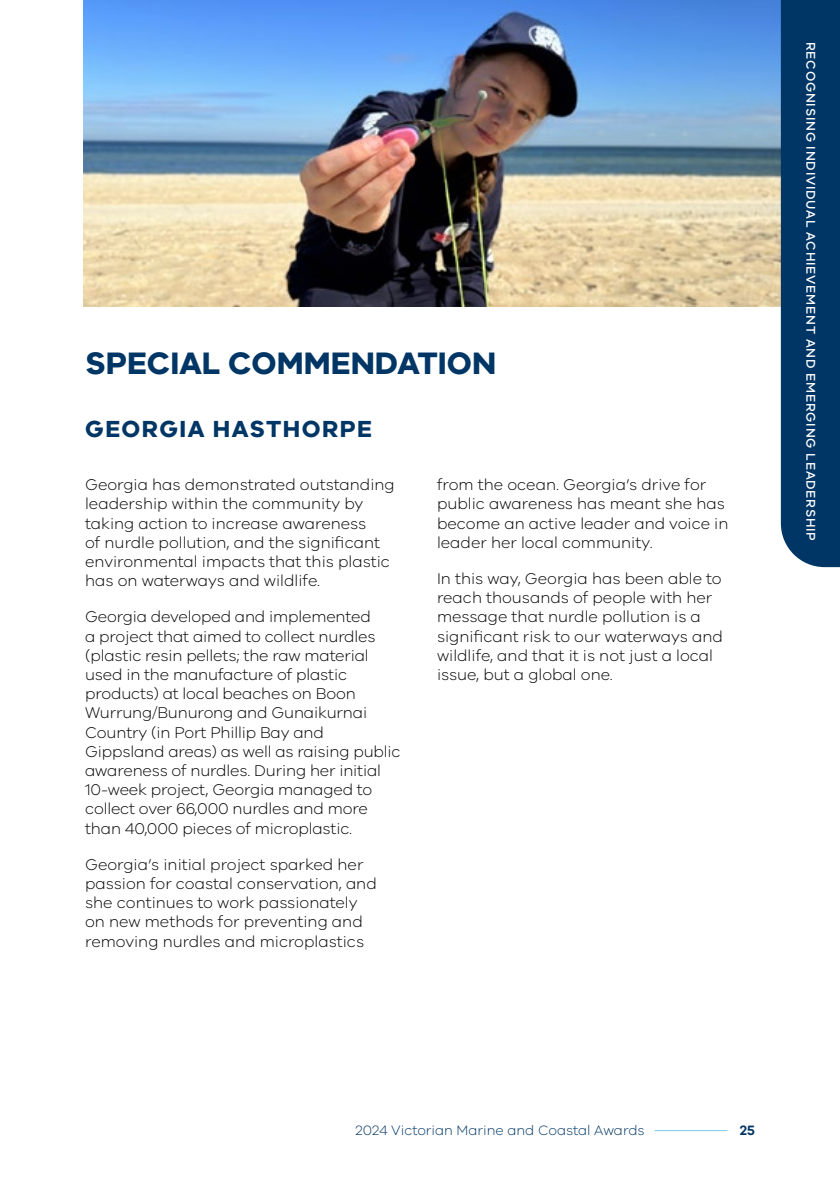
<style>
.page{position:relative;width:840px;height:1191px;background:#fff}
.page>*{position:absolute;margin:0;border:0;box-sizing:border-box;transform-origin:0 0}
.t1{font:700 32px "VIC";color:#003665}
.t2{font:700 24px "VIC";letter-spacing:.06em;color:#003665}
.t3{font:300 16px/19.2px "VIC";color:#000}
.t4{font:300 14px "VIC";color:#003665}
.t5{font:600 14px "VIC";color:#003665}
.t6{font:500 13px "VIC";letter-spacing:.06em;color:#fff}
</style>
<div class="page">
<img style="left:83px;top:0;width:697px;height:306px">
<div style="left:780px;top:0;width:59px;height:567px;background:#003665"></div>
<hr style="left:654px;top:1130px;width:72px;height:1px;background:#76cfe7">
<h1 class="t1" style="left:85px;top:343px;width:412px">SPECIAL COMMENDATION</h1>
<h2 class="t2" style="left:85px;top:414px;width:288px">GEORGIA HASTHORPE</h2>
<p class="t3" style="left:85px;top:474px;width:311px">Georgia has demonstrated outstanding leadership within the community by taking action to increase awareness<br>of nurdle pollution, and the significant environmental impacts that this plastic has on waterways and wildlife.</p>
<p class="t3" style="left:85px;top:607px;width:317px">Georgia developed and implemented<br>a project that aimed to collect nurdles (plastic resin pellets; the raw material used in the manufacture of plastic products) at local beaches on Boon Wurrung/Bunurong and Gunaikurnai Country (in Port Phillip Bay and Gippsland areas) as well as raising public awareness of nurdles. During her initial 10-week project, Georgia managed to collect over 66,000 nurdles and more than 40,000 pieces of microplastic.</p>
<p class="t3" style="left:85px;top:854px;width:293px">Georgia’s initial project sparked her passion for coastal conservation, and she continues to work passionately on new methods for preventing and removing nurdles and microplastics</p>
<p class="t3" style="left:437px;top:474px;width:293px">from the ocean. Georgia’s drive for public awareness has meant she has become an active leader and voice in leader her local community.</p>
<p class="t3" style="left:437px;top:568px;width:287px">In this way, Georgia has been able to reach thousands of people with her message that nurdle pollution is a significant risk to our waterways and wildlife, and that it is not just a local issue, but a global one.</p>
<p class="t6" style="left:818px;top:42px;width:500px;rotate:90deg">Recognising Individual Achievement and Emerging Leadership</p>
<p class="t4" style="left:355px;top:1122px;width:290px">2024 Victorian Marine and Coastal Awards</p>
<p class="t5" style="left:739px;top:1122px;width:17px">25</p>
</div>
